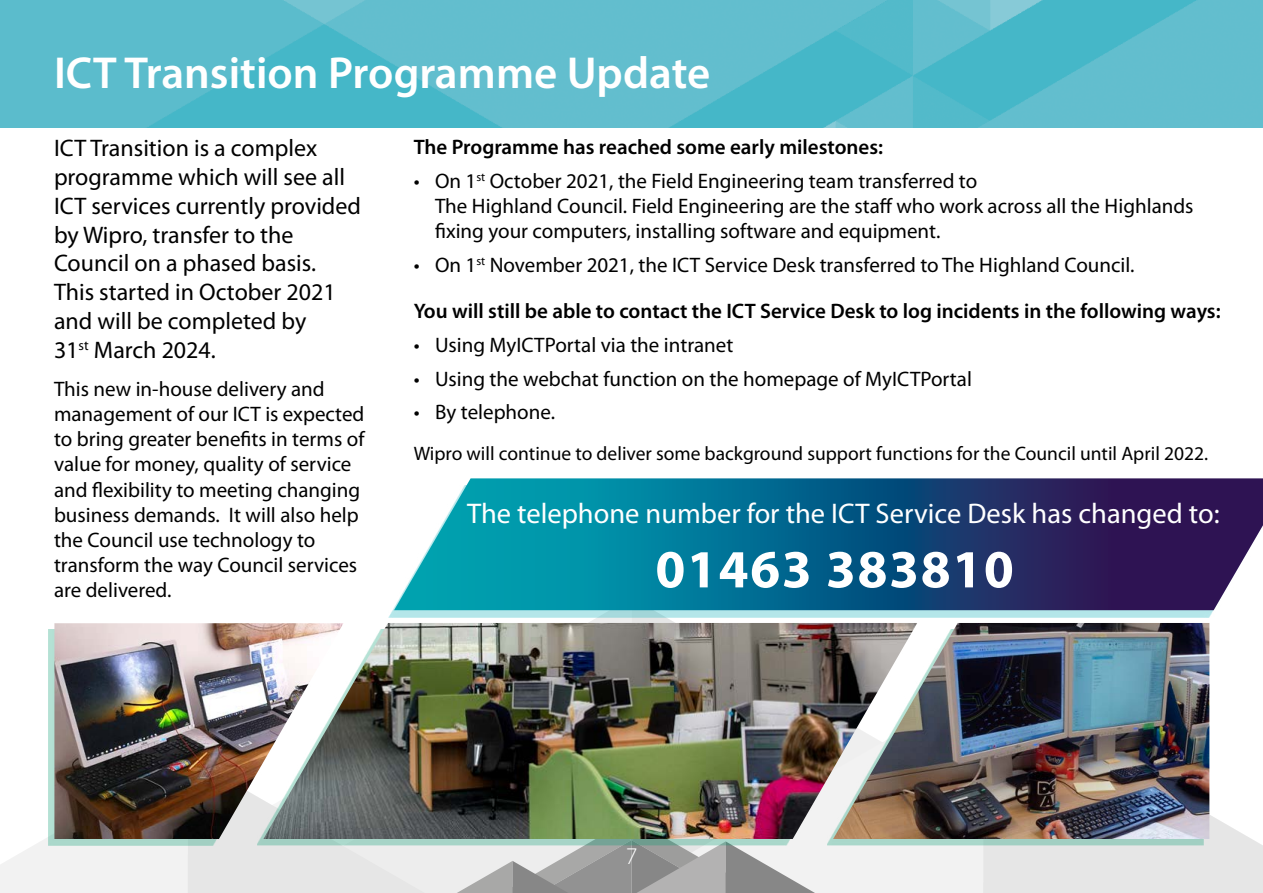
<style>
.page{position:relative;width:1263px;height:893px;background:#fff}
.page>*{position:absolute;margin:0;border:0;box-sizing:border-box;transform-origin:0 0}
.t1{font:700 54px "Myriad Pro";letter-spacing:.03em;color:#fff}
.t2{font:45px "Myriad Variable Concept";color:#fff}
.t3{font:28.5px "Myriad Pro";color:#fff}
.t4{font:24px/28.8px "Myriad Pro";color:#000}
.t5{font:300 24px "Myriad Pro";color:#fff}
.t6{font:21px/25.2px "Myriad Pro";color:#000}
.t7{font:600 21px "Myriad Pro";color:#000}
.t8{font:19.5px "Myriad Pro";color:#000}
</style>
<div class="page">
<div style="left:832px;top:846px;width:151px;height:47px;background:#f2f2f2"></div>
<svg style="left:983px;top:684px;width:280px;height:209px;fill:#e6e6e6"></svg>
<svg style="left:561px;top:617px;width:141px;height:6px"></svg>
<svg style="left:0;top:838px;width:832px;height:55px"></svg>
<img style="left:0;top:0;width:1263px;height:128px">
<div style="left:388px;top:485px;width:875px;height:132px;background:#00adb7;opacity:.3"></div>
<svg style="left:394px;top:478px;width:869px;height:132px;background:#1f6289"></svg>
<div style="left:48px;top:629px;width:290px;height:216px;background:#009a6e;opacity:.3"></div>
<img style="left:54px;top:623px;width:209px;height:216px">
<div style="left:257px;top:629px;width:654px;height:217px;background:#009a6e;opacity:.3"></div>
<img style="left:263px;top:623px;width:570px;height:216px">
<div style="left:827px;top:629px;width:377px;height:217px;background:#009a6e;opacity:.3"></div>
<img style="left:833px;top:623px;width:376px;height:216px">
<h2 class="t2" style="left:54px;top:46px;width:658px">ICT Transition Programme Update</h2>
<p class="t4" style="left:54px;top:133px;width:309px">ICT Transition is a complex programme which will see all<br>ICT services currently provided by Wipro, transfer to the<br>Council on a phased basis.<br>This started in October 2021 and will be completed by<br>31<sup>st</sup> March 2024.</p>
<p class="t6" style="left:54px;top:376px;width:312px">This new in-house delivery and management of our ICT is expected to bring greater benefits in terms of value for money, quality of service and flexibility to meeting changing business demands. It will also help the Council use technology to transform the way Council services are delivered.</p>
<p class="t7" style="left:414px;top:134px;width:471px">The Programme has reached some early milestones:</p>
<p class="t6" style="left:435px;top:168px;width:760px;text-indent:-21px">• On 1<sup>st</sup> October 2021, the Field Engineering team transferred to<br>The Highland Council. Field Engineering are the staff who work across all the Highlands fixing your computers, installing software and equipment.</p>
<p class="t6" style="left:414px;top:252px;width:722px">• On 1<sup>st</sup> November 2021, the ICT Service Desk transferred to The Highland Council.</p>
<p class="t7" style="left:414px;top:298px;width:808px">You will still be able to contact the ICT Service Desk to log incidents in the following ways:</p>
<p class="t6" style="left:414px;top:332px;width:321px">• Using MyICTPortal via the intranet</p>
<p class="t6" style="left:414px;top:366px;width:560px">• Using the webchat function on the homepage of MyICTPortal</p>
<p class="t6" style="left:414px;top:399px;width:143px">• By telephone.</p>
<p class="t8" style="left:414px;top:441px;width:796px">Wipro will continue to deliver some background support functions for the Council until April 2022.</p>
<h3 class="t3" style="left:467px;top:495px;width:754px">The telephone number for the ICT Service Desk has changed to:</h3>
<h1 class="t1" style="left:655px;top:534px;width:360px">01463 383810</h1>
<p class="t5" style="left:626px;top:842px;width:13px">7</p>
</div>
